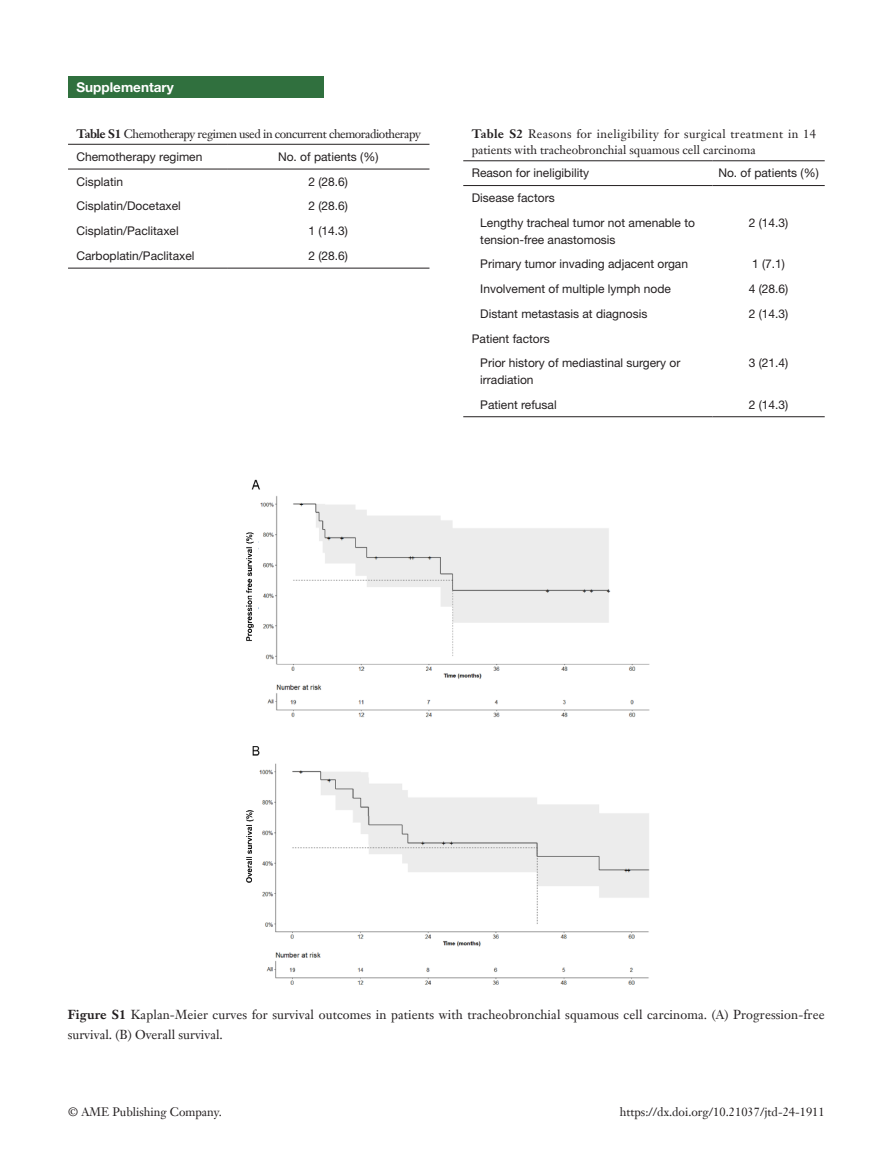
<style>
.page{position:relative;width:893px;height:1170px;background:#fff}
.page>*{position:absolute;margin:0;border:0;box-sizing:border-box;transform-origin:0 0}
.Alanmu{font:700 13.5px "Helvetica Neue LT Pro";color:#fff}
.二级标题下沉{font:12.75px/19.5px "Janson Text LT";letter-spacing:.01em;color:#231f20}
.t1{font:12px/16.5px "Helvetica Neue LT Pro";color:#231f20}
.t2{font:12px/16.5px "Janson Text LT";color:#231f20}
.t3{font:12px "Janson Text LT";letter-spacing:-.035em;color:#231f20}
.s1{font-weight:700}
</style>
<div class="page">
<div style="left:68px;top:77px;width:255px;height:21px;background:#30703e"></div>
<hr style="left:68px;top:144px;width:159px;height:1px;background:#231f20">
<hr style="left:227px;top:144px;width:202px;height:1px;background:#231f20">
<hr style="left:68px;top:169px;width:159px;height:1px;background:#231f20">
<hr style="left:227px;top:169px;width:202px;height:1px;background:#231f20">
<hr style="left:68px;top:268px;width:159px;height:1px;background:#231f20">
<hr style="left:227px;top:268px;width:202px;height:1px;background:#231f20">
<hr style="left:463px;top:160px;width:249px;height:1px;background:#231f20">
<hr style="left:712px;top:160px;width:113px;height:1px;background:#231f20">
<hr style="left:463px;top:185px;width:249px;height:1px;background:#231f20">
<hr style="left:712px;top:185px;width:113px;height:1px;background:#231f20">
<hr style="left:463px;top:416px;width:249px;height:1px;background:#231f20">
<hr style="left:712px;top:416px;width:113px;height:1px;background:#231f20">
<img style="left:246px;top:479px;width:404px;height:506px">
<p class="Alanmu" style="left:77px;top:79px;width:99px">Supplementary</p>
<p class="t3" style="left:77px;top:126px;width:346px"><span class="s1">Table S1</span> Chemotherapy regimen used in concurrent chemoradiotherapy</p>
<p class="t1" style="left:77px;top:148px;width:127px">Chemotherapy regimen</p>
<p class="t1" style="left:278px;top:148px;width:102px">No. of patients (%)</p>
<p class="t1" style="left:77px;top:173px;width:48px">Cisplatin</p>
<p class="t1" style="left:308px;top:173px;width:41px">2 (28.6)</p>
<p class="t1" style="left:77px;top:198px;width:106px">Cisplatin/Docetaxel</p>
<p class="t1" style="left:308px;top:198px;width:41px">2 (28.6)</p>
<p class="t1" style="left:77px;top:222px;width:104px">Cisplatin/Paclitaxel</p>
<p class="t1" style="left:308px;top:222px;width:41px">1 (14.3)</p>
<p class="t1" style="left:77px;top:247px;width:119px">Carboplatin/Paclitaxel</p>
<p class="t1" style="left:308px;top:247px;width:41px">2 (28.6)</p>
<p class="t2" style="left:472px;top:125px;width:346px"><span class="s1">Table S2</span> Reasons for ineligibility for surgical treatment in 14 patients with tracheobronchial squamous cell carcinoma</p>
<p class="t1" style="left:472px;top:165px;width:119px">Reason for ineligibility</p>
<p class="t1" style="left:718px;top:165px;width:102px">No. of patients (%)</p>
<p class="t1" style="left:472px;top:189px;width:84px">Disease factors</p>
<p class="t1" style="left:480px;top:214px;width:216px">Lengthy tracheal tumor not amenable to tension-free anastomosis</p>
<p class="t1" style="left:749px;top:214px;width:41px">2 (14.3)</p>
<p class="t1" style="left:480px;top:255px;width:209px">Primary tumor invading adjacent organ</p>
<p class="t1" style="left:752px;top:255px;width:34px">1 (7.1)</p>
<p class="t1" style="left:480px;top:280px;width:192px">Involvement of multiple lymph node</p>
<p class="t1" style="left:749px;top:280px;width:41px">4 (28.6)</p>
<p class="t1" style="left:480px;top:305px;width:169px">Distant metastasis at diagnosis</p>
<p class="t1" style="left:749px;top:305px;width:41px">2 (14.3)</p>
<p class="t1" style="left:472px;top:330px;width:79px">Patient factors</p>
<p class="t1" style="left:480px;top:354px;width:202px">Prior history of mediastinal surgery or irradiation</p>
<p class="t1" style="left:749px;top:354px;width:41px">3 (21.4)</p>
<p class="t1" style="left:480px;top:396px;width:78px">Patient refusal</p>
<p class="t1" style="left:749px;top:396px;width:41px">2 (14.3)</p>
<p class="二级标题下沉" style="left:68px;top:1004px;width:758px"><span class="s1">Figure S1</span> Kaplan-Meier curves for survival outcomes in patients with tracheobronchial squamous cell carcinoma. (A) Progression-free survival. (B) Overall survival.</p>
<p class="t2" style="left:68px;top:1103px;width:155px">© AME Publishing Company.</p>
<p class="t2" style="left:620px;top:1103px;width:206px">https://dx.doi.org/10.21037/jtd-24-1911</p>
</div>
